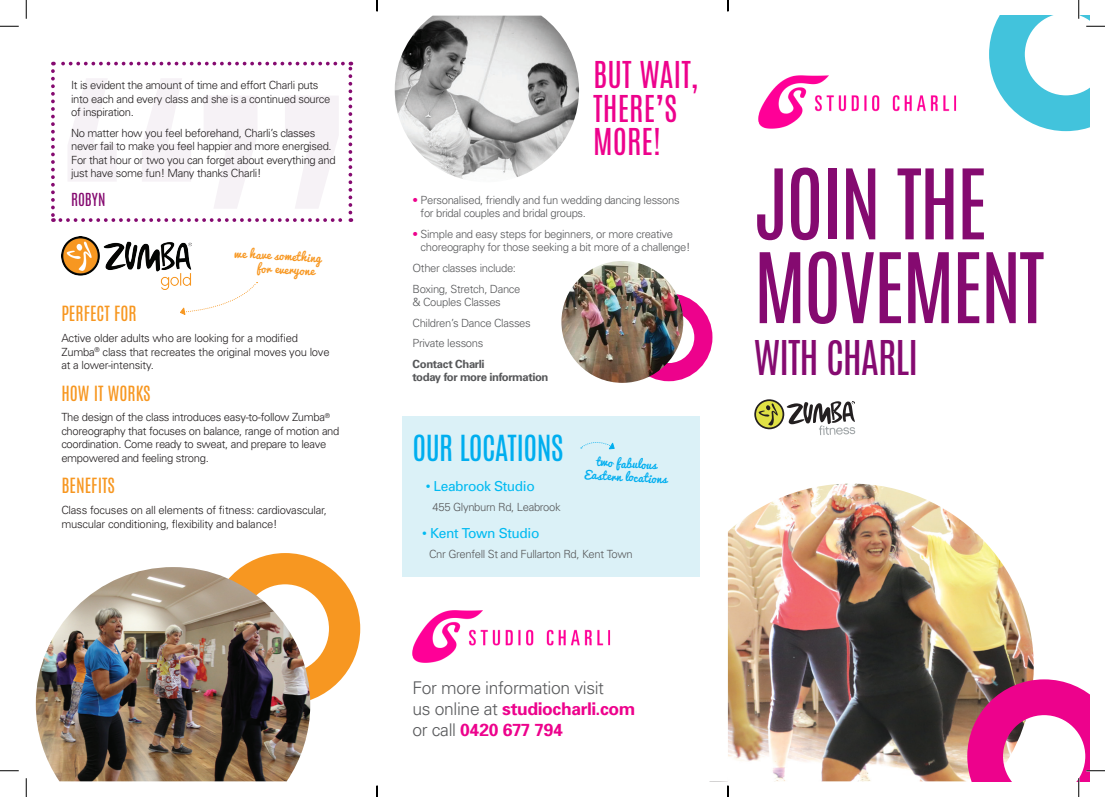
<style>
.page{position:relative;width:1105px;height:797px;background:#fff}
.page>*{position:absolute;margin:0;border:0;box-sizing:border-box;transform-origin:0 0}
.t1{font:82.5px/83.8px "Antonio";letter-spacing:-.03em;color:#850a70}
.t2{font:40px "Antonio";letter-spacing:-.03em;color:#850a70}
.t3{font:30.88px/33.5px "Antonio";color:#ed028c}
.t4{font:30px "Antonio";letter-spacing:-.02em;color:#00aeef}
.t5{font:300 17.5px/21px "Univers";letter-spacing:-.02em;color:#57585a}
.t6{font:17.5px "Antonio";color:#f79721}
.t7{font:15px "Antonio";color:#850a70}
.t8{font:13.75px "Univers";letter-spacing:-.03em;color:#00baf1}
.t9{font:300 11.25px/13.5px "Univers";letter-spacing:-.03em;color:#231f20}
.t10{font:300 11.25px/13.5px "Univers";letter-spacing:-.03em;color:#57585a}
.t11{font:700 11.25px/13.5px "Univers";letter-spacing:-.03em;color:#57585a}
.t12{font:11.25px/13.5px "Pacifico";color:#00aeef;text-align:center}
.t13{font:11.25px/13.5px "Pacifico";color:#f79721}
.s1{color:#ed028c}
.s2{font-weight:700;color:#ed028c}
</style>
<div class="page">
<div style="left:210px;top:553px;width:150px;height:151px;border:31px solid #f79721;border-radius:50%"></div>
<div style="left:625px;top:293px;width:87px;height:88px;border:18px solid #ed028c;border-radius:50%"></div>
<svg style="left:51px;top:62px;width:301px;height:160px"></svg>
<img style="left:62px;top:237px;width:130px;height:52px">
<img style="left:36px;top:567px;width:274px;height:214px">
<svg style="left:180px;top:282px;width:78px;height:33px"></svg>
<img style="left:395px;top:16px;width:184px;height:163px">
<img style="left:412px;top:610px;width:199px;height:53px">
<img style="left:561px;top:261px;width:122px;height:122px;border-radius:61px">
<img style="left:758px;top:75px;width:199px;height:54px">
<svg style="left:754px;top:399px;width:30px;height:30px"></svg>
<svg style="left:756px;top:401px;width:27px;height:27px"></svg>
<svg style="left:758px;top:403px;width:20px;height:22px"></svg>
<svg style="left:786px;top:401px;width:69px;height:34px"></svg>
<img style="left:729px;top:483px;width:305px;height:298px">
<div style="left:403px;top:416px;width:297px;height:160px;background:#dbf1f7"></div>
<svg style="left:581px;top:442px;width:34px;height:7px"></svg>
<svg style="left:0;top:25px;width:19px;height:2px"></svg>
<svg style="left:0;top:770px;width:19px;height:1px"></svg>
<svg style="left:25px;top:0;width:2px;height:19px"></svg>
<svg style="left:25px;top:778px;width:2px;height:19px"></svg>
<svg style="left:989px;top:0;width:116px;height:131px"></svg>
<svg style="left:967px;top:679px;width:138px;height:118px"></svg>
<svg style="left:376px;top:0;width:2px;height:11px"></svg>
<svg style="left:376px;top:785px;width:2px;height:12px"></svg>
<svg style="left:727px;top:0;width:2px;height:11px"></svg>
<svg style="left:639px;top:531px;width:90px;height:266px"></svg>
<p class="t3" style="left:593px;top:59px;width:106px">BUT WAIT,<br>THERE’S<br>MORE!</p>
<p class="t9" style="left:71px;top:78px;width:261px">It is evident the amount of time and effort Charli puts into each and every class and she is a continued source of inspiration.</p>
<p class="t9" style="left:71px;top:126px;width:266px">No matter how you feel beforehand, Charli’s classes never fail to make you feel happier and more energised.<br>For that hour or two you can forget about everything and just have some fun! Many thanks Charli!</p>
<p class="t7" style="left:71px;top:188px;width:36px">ROBYN</p>
<p class="t10" style="left:421px;top:193px;width:261px;text-indent:-8px"><span class="s1">•</span> Personalised, friendly and fun wedding dancing lessons for bridal couples and bridal groups.</p>
<p class="t10" style="left:421px;top:227px;width:271px;text-indent:-8px"><span class="s1">•</span> Simple and easy steps for beginners, or more creative choreography for those seeking a bit more of a challenge!</p>
<p class="t10" style="left:412px;top:261px;width:105px">Other classes include:</p>
<p class="t10" style="left:412px;top:281px;width:109px">Boxing, Stretch, Dance &amp; Couples Classes</p>
<p class="t10" style="left:412px;top:315px;width:120px">Children’s Dance Classes</p>
<p class="t10" style="left:412px;top:336px;width:72px">Private lessons</p>
<p class="t11" style="left:412px;top:357px;width:137px">Contact Charli<br>today for more information</p>
<p class="t13" style="left:258px;top:248px;width:65px;text-indent:-23px;rotate:3deg">we have something for everyone</p>
<p class="t6" style="left:61px;top:301px;width:77px">PERFECT FOR</p>
<p class="t9" style="left:61px;top:331px;width:270px">Active older adults who are looking for a modified<br>Zumba<sup>®</sup> class that recreates the original moves you love at a lower-intensity.</p>
<p class="t6" style="left:61px;top:380px;width:91px">HOW IT WORKS</p>
<p class="t9" style="left:61px;top:410px;width:280px">The design of the class introduces easy-to-follow Zumba<sup>® </sup>choreography that focuses on balance, range of motion and coordination. Come ready to sweat, and prepare to leave empowered and feeling strong.</p>
<p class="t6" style="left:61px;top:473px;width:55px">BENEFITS</p>
<p class="t9" style="left:61px;top:503px;width:267px">Class focuses on all elements of fitness: cardiovascular, muscular conditioning, flexibility and balance!</p>
<p class="t4" style="left:412px;top:426px;width:153px">OUR LOCATIONS</p>
<p class="t12" style="left:585px;top:454px;width:84px;rotate:3deg">two fabulous<br>Eastern locations</p>
<p class="t8" style="left:426px;top:477px;width:110px">• Leabrook Studio</p>
<p class="t10" style="left:433px;top:500px;width:130px">455 Glynburn Rd, Leabrook</p>
<p class="t8" style="left:422px;top:525px;width:119px">• Kent Town Studio</p>
<p class="t10" style="left:429px;top:547px;width:205px">Cnr Grenfell St and Fullarton Rd, Kent Town</p>
<p class="t5" style="left:412px;top:676px;width:224px">For more information visit<br>us online at <span class="s2">studiocharli.com </span>or call <span class="s2">0420 677 794</span></p>
<p class="t1" style="left:754px;top:163px;width:292px">JOIN THE<br>MOVEMENT</p>
<p class="t2" style="left:754px;top:328px;width:166px">WITH CHARLI</p>
</div>
